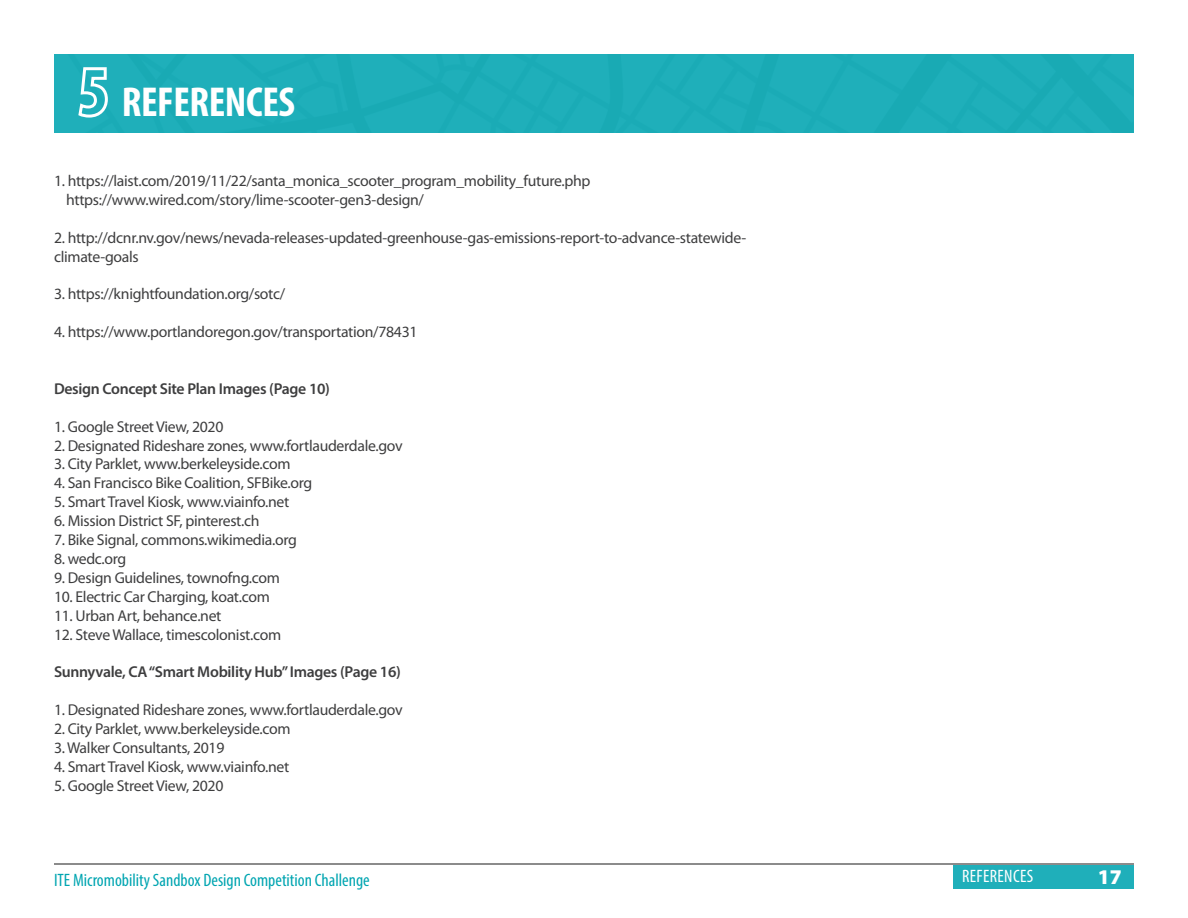
<style>
.page{position:relative;width:1188px;height:918px;background:#fff}
.page>*{position:absolute;margin:0;border:0;box-sizing:border-box;transform-origin:0 0}
.t1{font:700 condensed 42px "Myriad Pro";letter-spacing:-.01em;color:#fff}
.t2{font:900 21px "Myriad Pro";color:#fff}
.t3{font:condensed 18px "Myriad Pro";color:#00a5b1}
.t4{font:condensed 18px "Myriad Pro";letter-spacing:.02em;color:#fff}
.t5{font:15.75px/18.9px "Myriad Pro";letter-spacing:-.02em;color:#3e3e3f}
.t6{font:600 15.75px "Myriad Pro";letter-spacing:-.02em;color:#3e3e3f}
.s1{font-weight:900;font-size:72px}
</style>
<div class="page">
<div style="left:54px;top:54px;width:1080px;height:79px;background:#1fafba"></div>
<hr style="left:54px;top:863px;width:1080px;height:2px;background:#666">
<div style="left:954px;top:865px;width:180px;height:24px;background:#1fafba"></div>
<h1 class="t1" style="left:78px;top:75px;width:219px"><span class="s1">5</span> REFERENCES</h1>
<p class="t5" style="left:66px;top:171px;width:526px;text-indent:-12px">1. https://laist.com/2019/11/22/santa_monica_scooter_program_mobility_future.php https://www.wired.com/story/lime-scooter-gen3-design/</p>
<p class="t5" style="left:54px;top:228px;width:694px">2. http://dcnr.nv.gov/news/nevada-releases-updated-greenhouse-gas-emissions-report-to-advance-statewide&shy;climate-goals</p>
<p class="t5" style="left:54px;top:284px;width:233px">3. https://knightfoundation.org/sotc/</p>
<p class="t5" style="left:54px;top:322px;width:365px">4. https://www.portlandoregon.gov/transportation/78431</p>
<p class="t6" style="left:54px;top:379px;width:278px">Design Concept Site Plan Images (Page 10)</p>
<p class="t5" style="left:54px;top:417px;width:171px">1. Google Street View, 2020</p>
<p class="t5" style="left:54px;top:436px;width:350px">2. Designated Rideshare zones, www.fortlauderdale.gov</p>
<p class="t5" style="left:54px;top:454px;width:238px">3. City Parklet, www.berkeleyside.com</p>
<p class="t5" style="left:54px;top:473px;width:260px">4. San Francisco Bike Coalition, SFBike.org</p>
<p class="t5" style="left:54px;top:492px;width:237px">5. Smart Travel Kiosk, www.viainfo.net</p>
<p class="t5" style="left:54px;top:511px;width:207px">6. Mission District SF, pinterest.ch</p>
<p class="t5" style="left:54px;top:530px;width:244px">7. Bike Signal, commons.wikimedia.org</p>
<p class="t5" style="left:54px;top:549px;width:74px">8. wedc.org</p>
<p class="t5" style="left:54px;top:568px;width:227px">9. Design Guidelines, townofng.com</p>
<p class="t5" style="left:54px;top:587px;width:217px">10. Electric Car Charging, koat.com</p>
<p class="t5" style="left:54px;top:606px;width:169px">11. Urban Art, behance.net</p>
<p class="t5" style="left:54px;top:625px;width:229px">12. Steve Wallace, timescolonist.com</p>
<p class="t6" style="left:54px;top:662px;width:348px">Sunnyvale, CA “Smart Mobility Hub” Images (Page 16)</p>
<p class="t5" style="left:54px;top:700px;width:350px">1. Designated Rideshare zones, www.fortlauderdale.gov</p>
<p class="t5" style="left:54px;top:719px;width:238px">2. City Parklet, www.berkeleyside.com</p>
<p class="t5" style="left:54px;top:738px;width:172px">3. Walker Consultants, 2019</p>
<p class="t5" style="left:54px;top:757px;width:237px">4. Smart Travel Kiosk, www.viainfo.net</p>
<p class="t5" style="left:54px;top:776px;width:171px">5. Google Street View, 2020</p>
<p class="t3" style="left:54px;top:869px;width:317px">ITE Micromobility Sandbox Design Competition Challenge</p>
<p class="t4" style="left:962px;top:865px;width:73px">REFERENCES</p>
<h2 class="t2" style="left:1098px;top:862px;width:26px">17</h2>
</div>
